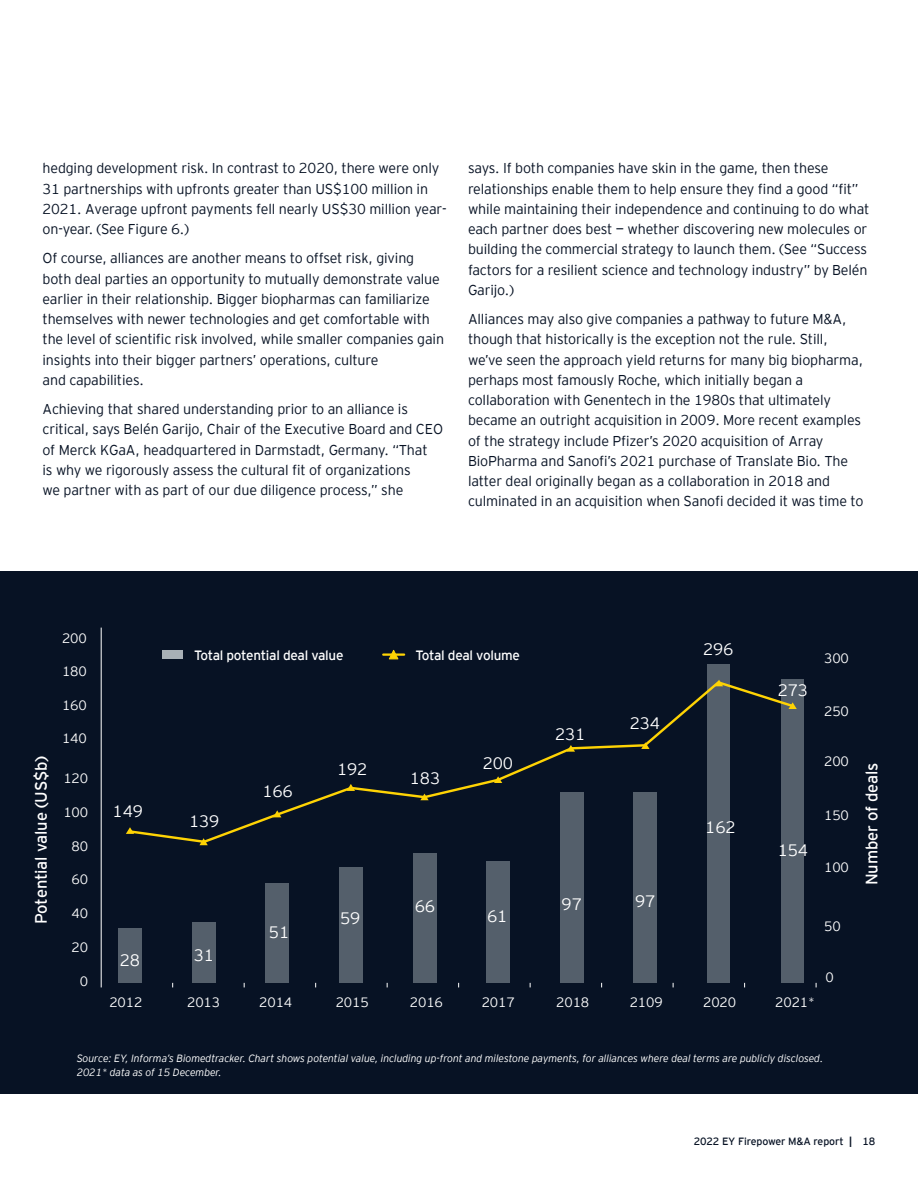
<style>
.page{position:relative;width:918px;height:1188px;background:#fff}
.page>*{position:absolute;margin:0;border:0;box-sizing:border-box;transform-origin:0 0}
.Subhead_1_Regular{font:300 16.5px "EY Interstate";letter-spacing:-.01em;color:#fff}
.Subhead_1_Regular-2{font:16.5px "EY Interstate";letter-spacing:-.01em;color:#fff}
.Body_copy{font:300 14.25px/20.2px "EY Interstate";letter-spacing:-.01em;color:#071224}
.Subhead_1_Regular-3{font:300 13.5px "EY Interstate";letter-spacing:-.01em;color:#fff}
.Caption_title{font:13.5px "EY Interstate";letter-spacing:-.02em;color:#fff}
.Source_copy{font:italic 300 10.5px/13.5px "EY Interstate";letter-spacing:-.01em;color:#fff}
.t1{font:10.5px "EY Interstate";letter-spacing:-.01em;color:#071224}
.s1{font-weight:700}
</style>
<div class="page">
<div style="left:0;top:571px;width:918px;height:523px;background:#071224"></div>
<hr style="left:101px;top:628px;width:1px;height:355px;background:#fff">
<div style="left:118px;top:928px;width:24px;height:55px;background:#545f6b"></div>
<div style="left:192px;top:922px;width:23px;height:61px;background:#545f6b"></div>
<div style="left:266px;top:883px;width:23px;height:100px;background:#545f6b"></div>
<div style="left:339px;top:867px;width:23px;height:116px;background:#545f6b"></div>
<div style="left:413px;top:853px;width:23px;height:130px;background:#545f6b"></div>
<div style="left:487px;top:862px;width:23px;height:121px;background:#545f6b"></div>
<div style="left:560px;top:792px;width:23px;height:191px;background:#545f6b"></div>
<div style="left:634px;top:792px;width:23px;height:191px;background:#545f6b"></div>
<div style="left:707px;top:664px;width:23px;height:319px;background:#545f6b"></div>
<div style="left:781px;top:679px;width:23px;height:304px;background:#545f6b"></div>
<svg style="left:134px;top:682px;width:654px;height:162px"></svg>
<svg style="left:126px;top:827px;width:8px;height:7px"></svg>
<svg style="left:199px;top:838px;width:9px;height:7px"></svg>
<svg style="left:273px;top:810px;width:8px;height:7px"></svg>
<svg style="left:347px;top:784px;width:8px;height:7px"></svg>
<svg style="left:420px;top:794px;width:9px;height:6px"></svg>
<svg style="left:494px;top:776px;width:8px;height:7px"></svg>
<svg style="left:567px;top:745px;width:8px;height:7px"></svg>
<svg style="left:641px;top:742px;width:9px;height:7px"></svg>
<svg style="left:715px;top:680px;width:8px;height:6px"></svg>
<svg style="left:788px;top:702px;width:9px;height:7px"></svg>
<div style="left:162px;top:651px;width:20px;height:8px;background:#a8b0b6"></div>
<hr style="left:383px;top:653px;width:21px;height:3px;background:#fed304">
<svg style="left:388px;top:649px;width:11px;height:11px"></svg>
<p class="Body_copy" style="left:43px;top:157px;width:406px">hedging development risk. In contrast to 2020, there were only 31 partnerships with upfronts greater than US$100 million in 2021. Average upfront payments fell nearly US$30 million year&shy;on-year. (See Figure 6.)</p>
<p class="Body_copy" style="left:43px;top:247px;width:403px">Of course, alliances are another means to offset risk, giving both deal parties an opportunity to mutually demonstrate value earlier in their relationship. Bigger biopharmas can familiarize themselves with newer technologies and get comfortable with the level of scientific risk involved, while smaller companies gain insights into their bigger partners’ operations, culture<br>and capabilities.</p>
<p class="Body_copy" style="left:43px;top:398px;width:402px">Achieving that shared understanding prior to an alliance is critical, says Belén Garijo, Chair of the Executive Board and CEO of Merck KGaA, headquartered in Darmstadt, Germany. “That<br>is why we rigorously assess the cultural fit of organizations<br>we partner with as part of our due diligence process,” she</p>
<p class="Body_copy" style="left:468px;top:157px;width:403px">says. If both companies have skin in the game, then these relationships enable them to help ensure they find a good “fit” while maintaining their independence and continuing to do what each partner does best — whether discovering new molecules or building the commercial strategy to launch them. (See “Success factors for a resilient science and technology industry” by Belén Garijo.)</p>
<p class="Body_copy" style="left:468px;top:308px;width:397px">Alliances may also give companies a pathway to future M&amp;A, though that historically is the exception not the rule. Still, we’ve seen the approach yield returns for many big biopharma, perhaps most famously Roche, which initially began a collaboration with Genentech in the 1980s that ultimately became an outright acquisition in 2009. More recent examples of the strategy include Pfizer’s 2020 acquisition of Array BioPharma and Sanofi’s 2021 purchase of Translate Bio. The latter deal originally began as a collaboration in 2018 and culminated in an acquisition when Sanofi decided it was time to</p>
<p class="Subhead_1_Regular-3" style="left:62px;top:628px;width:26px">200</p>
<p class="Caption_title" style="left:194px;top:645px;width:151px">Total potential deal value</p>
<p class="Caption_title" style="left:415px;top:645px;width:106px">Total deal volume</p>
<p class="Subhead_1_Regular" style="left:703px;top:637px;width:32px">296</p>
<p class="Subhead_1_Regular-3" style="left:824px;top:649px;width:26px">300</p>
<p class="Subhead_1_Regular-3" style="left:62px;top:662px;width:26px">180</p>
<p class="Subhead_1_Regular-3" style="left:62px;top:696px;width:26px">160</p>
<p class="Subhead_1_Regular-3" style="left:62px;top:729px;width:26px">140</p>
<p class="Subhead_1_Regular-3" style="left:63px;top:769px;width:26px">120</p>
<p class="Subhead_1_Regular-3" style="left:63px;top:803px;width:26px">100</p>
<p class="Subhead_1_Regular-3" style="left:72px;top:836px;width:18px">80</p>
<p class="Subhead_1_Regular-3" style="left:72px;top:870px;width:18px">60</p>
<p class="Subhead_1_Regular-3" style="left:72px;top:904px;width:18px">40</p>
<p class="Subhead_1_Regular-3" style="left:72px;top:938px;width:18px">20</p>
<p class="Subhead_1_Regular-3" style="left:80px;top:971px;width:10px">0</p>
<p class="Subhead_1_Regular" style="left:778px;top:678px;width:32px">273</p>
<p class="Subhead_1_Regular-3" style="left:824px;top:701px;width:26px">250</p>
<p class="Subhead_1_Regular-3" style="left:824px;top:751px;width:26px">200</p>
<p class="Subhead_1_Regular" style="left:630px;top:711px;width:32px">234</p>
<p class="Subhead_1_Regular" style="left:555px;top:723px;width:32px">231</p>
<p class="Subhead_1_Regular-2" style="left:29px;top:924px;width:169px;rotate:-90deg">Potential value (US$b)</p>
<p class="Subhead_1_Regular-2" style="left:860px;top:885px;width:124px;rotate:-90deg">Number of deals</p>
<p class="Subhead_1_Regular" style="left:483px;top:751px;width:32px">200</p>
<p class="Subhead_1_Regular" style="left:337px;top:757px;width:32px">192</p>
<p class="Subhead_1_Regular" style="left:410px;top:766px;width:32px">183</p>
<p class="Subhead_1_Regular" style="left:263px;top:780px;width:32px">166</p>
<p class="Subhead_1_Regular" style="left:113px;top:800px;width:32px">149</p>
<p class="Subhead_1_Regular-3" style="left:824px;top:805px;width:26px">150</p>
<p class="Subhead_1_Regular" style="left:189px;top:810px;width:32px">139</p>
<p class="Subhead_1_Regular" style="left:705px;top:816px;width:32px">162</p>
<p class="Subhead_1_Regular" style="left:778px;top:838px;width:32px">154</p>
<p class="Subhead_1_Regular-3" style="left:824px;top:858px;width:26px">100</p>
<p class="Subhead_1_Regular" style="left:635px;top:889px;width:22px">97</p>
<p class="Subhead_1_Regular" style="left:562px;top:893px;width:22px">97</p>
<p class="Subhead_1_Regular" style="left:415px;top:895px;width:22px">66</p>
<p class="Subhead_1_Regular" style="left:487px;top:904px;width:22px">61</p>
<p class="Subhead_1_Regular" style="left:340px;top:907px;width:22px">59</p>
<p class="Subhead_1_Regular-3" style="left:824px;top:916px;width:18px">50</p>
<p class="Subhead_1_Regular" style="left:269px;top:921px;width:22px">51</p>
<p class="Subhead_1_Regular" style="left:194px;top:943px;width:22px">31</p>
<p class="Subhead_1_Regular" style="left:120px;top:949px;width:22px">28</p>
<p class="Subhead_1_Regular-3" style="left:825px;top:968px;width:10px">0</p>
<p class="Subhead_1_Regular-3" style="left:109px;top:992px;width:35px">2012</p>
<p class="Subhead_1_Regular-3" style="left:187px;top:992px;width:35px">2013</p>
<p class="Subhead_1_Regular-3" style="left:259px;top:992px;width:35px">2014</p>
<p class="Subhead_1_Regular-3" style="left:336px;top:992px;width:35px">2015</p>
<p class="Subhead_1_Regular-3" style="left:410px;top:992px;width:35px">2016</p>
<p class="Subhead_1_Regular-3" style="left:482px;top:992px;width:35px">2017</p>
<p class="Subhead_1_Regular-3" style="left:556px;top:992px;width:35px">2018</p>
<p class="Subhead_1_Regular-3" style="left:630px;top:992px;width:35px">2109</p>
<p class="Subhead_1_Regular-3" style="left:703px;top:992px;width:35px">2020</p>
<p class="Subhead_1_Regular-3" style="left:775px;top:992px;width:41px">2021*</p>
<p class="Source_copy" style="left:77px;top:1051px;width:748px">Source: EY, Informa’s Biomedtracker. Chart shows potential value, including up-front and milestone payments, for alliances where deal terms are publicly disclosed.<br>2021* data as of 15 December.</p>
<p class="t1" style="left:694px;top:1133px;width:183px">2022 EY Firepower M&amp;A report <span class="s1">|</span> 18</p>
</div>
